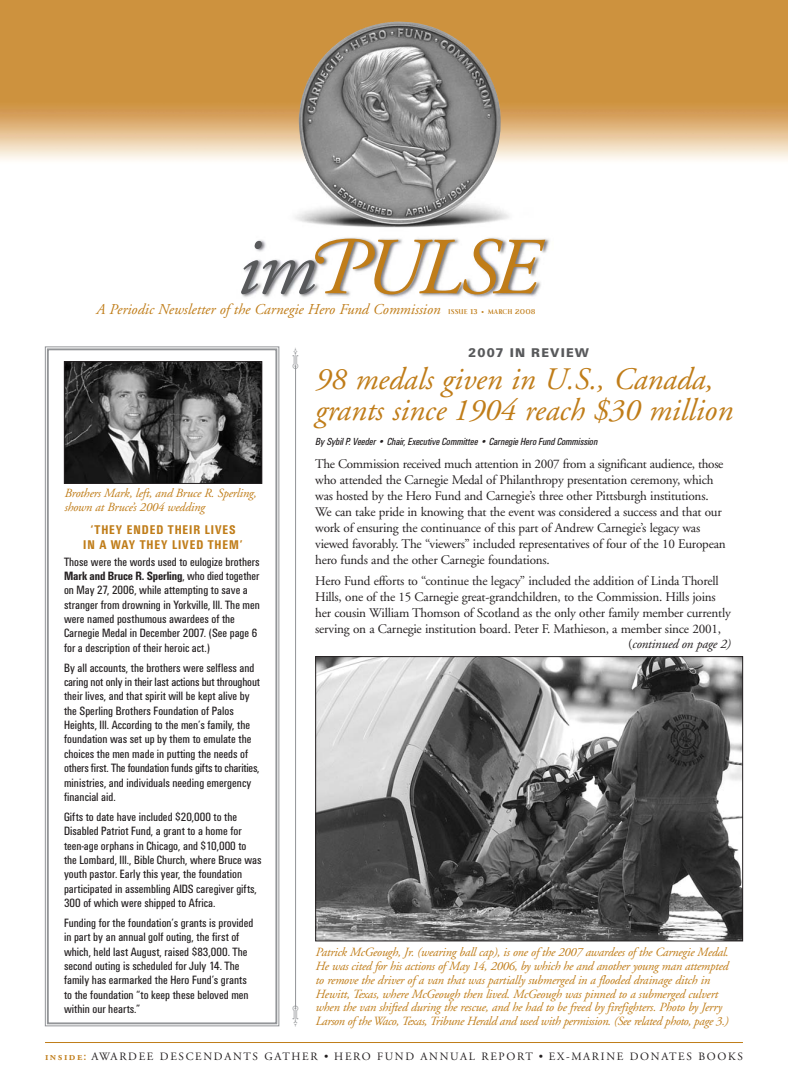
<style>
.page{position:relative;width:788px;height:1080px;background:#fff}
.page>*{position:absolute;margin:0;border:0;box-sizing:border-box;transform-origin:0 0}
.t1{font:italic 80.62px "Adobe Garamond";letter-spacing:-.04em;color:#c07d19}
.t2{font:italic 31.25px/31.2px "Adobe Garamond";color:#c07d19}
.t3{font:italic 15px "Adobe Garamond";color:#c07d19}
.t4{font:13.12px/16px "Adobe Garamond";letter-spacing:-.015em;color:#231f20}
.t5{font:700 13.12px/15px "Unitus Condensed";letter-spacing:.07em;color:#c07d19;text-align:center}
.t6{font:italic 13.12px "Adobe Garamond";letter-spacing:-.015em;color:#231f20}
.t7{font:800 13.12px "Unitus LH";letter-spacing:.09em;color:#58595b}
.t8{font:12.5px/14.4px "Unitus Condensed";color:#231f20}
.t9{font:italic 12.5px/13.8px "Adobe Garamond";letter-spacing:-.02em;color:#c07d19}
.t10{font:11.25px "Adobe Garamond";letter-spacing:.145em;color:#231f20}
.t11{font:italic 10.62px "Unitus Condensed";letter-spacing:-.01em;color:#231f20}
.t12{font:700 8.75px "Indispose Small Caps";color:#c07d19}
.s1{color:#58595b}
.s2{font-family:"Adobe Garamond Alt"}
.s3{font-weight:300;font-size:15px}
.s4{font-weight:500;font-size:11.25px}
.s5{font-weight:700}
.s6{font-style:normal}
.s7{font-family:"Adobe Garamond Exp";font-weight:600;color:#c07d19}
.s8{font-family:"Unitus Condensed";font-weight:700;color:#c07d19}
</style>
<div class="page">
<img style="left:0;top:0;width:788px;height:212px">
<img style="left:279px;top:20px;width:268px;height:72px">
<hr style="left:45px;top:1042px;width:697px;height:1px;background:#c07d19">
<img style="left:228px;top:237px;width:322px;height:116px">
<img style="left:317px;top:658px;width:423px;height:281px">
<div style="left:315px;top:656px;width:427px;height:285px;border:1px solid #231f20"></div>
<div style="left:45px;top:347px;width:234px;height:679px;border:1px solid #939598"></div>
<div style="left:47px;top:348px;width:230px;height:676px;border:2px solid #939598"></div>
<hr style="left:295px;top:366px;width:1px;height:642px;background:#939598">
<img style="left:66px;top:363px;width:194px;height:119px">
<div style="left:64px;top:361px;width:198px;height:123px;border:1px solid #231f20"></div>
<svg style="left:293px;top:347px;width:5px;height:19px"></svg>
<h1 class="t1" style="left:234px;top:235px;width:303px"><span class="s1">im</span><span class="s2">-</span>ULSE</h1>
<p class="t12" style="left:448px;top:305px;width:89px">ISSUE <span class="s3">13</span> <span class="s4">•</span> MARCH <span class="s3">2008</span></p>
<p class="t7" style="left:468px;top:349px;width:122px">2007 IN REVIEW</p>
<h2 class="t2" style="left:314px;top:366px;width:419px">98 medals given in U.S., Canada, grants since 1904 reach $30 million</h2>
<p class="t3" style="left:96px;top:303px;width:346px">A Periodic Newsletter of the Carnegie Hero Fund Commission</p>
<p class="t9" style="left:64px;top:487px;width:193px">Brothers Mark, left, and Bruce R. Sperling, shown at Bruce’s 2004 wedding</p>
<p class="t5" style="left:83px;top:523px;width:161px">‘THEY ENDED THEIR LIVES<br>IN A WAY THEY LIVED THEM’</p>
<p class="t8" style="left:64px;top:555px;width:197px">Those were the words used to eulogize brothers <span class="s5">Mark and Bruce R. Sperling</span>, who died together on May 27, 2006, while attempting to save a stranger from drowning in Yorkville, Ill. The men were named posthumous awardees of the Carnegie Medal in December 2007. (See page 6 for a description of their heroic act.)</p>
<p class="t8" style="left:64px;top:661px;width:197px">By all accounts, the brothers were selfless and caring not only in their last actions but throughout their lives, and that spirit will be kept alive by the Sperling Brothers Foundation of Palos Heights, Ill. According to the men’s family, the foundation was set up by them to emulate the choices the men made in putting the needs of others first. The foundation funds gifts to charities, ministries, and individuals needing emergency financial aid.</p>
<p class="t8" style="left:64px;top:810px;width:199px">Gifts to date have included $20,000 to the Disabled Patriot Fund, a grant to a home for teen-age orphans in Chicago, and $10,000 to the Lombard, Ill., Bible Church, where Bruce was youth pastor. Early this year, the foundation participated in assembling AIDS caregiver gifts, 300 of which were shipped to Africa.</p>
<p class="t8" style="left:64px;top:917px;width:191px">Funding for the foundation’s grants is provided in part by an annual golf outing, the first of which, held last August, raised $83,000. The second outing is scheduled for July 14. The family has earmarked the Hero Fund’s grants to the foundation “to keep these beloved men within our hearts.”</p>
<p class="t11" style="left:315px;top:438px;width:283px">By Sybil P. Veeder • Chair, Executive Committee • Carnegie Hero Fund Commission</p>
<p class="t4" style="left:315px;top:457px;width:412px">The Commission received much attention in 2007 from a significant audience, those who attended the Carnegie Medal of Philanthropy presentation ceremony, which was hosted by the Hero Fund and Carnegie’s three other Pittsburgh institutions.<br>We can take pride in knowing that the event was considered a success and that our work of ensuring the continuance of this part of Andrew Carnegie’s legacy was viewed favorably. The “viewers” included representatives of four of the 10 European hero funds and the other Carnegie foundations.</p>
<p class="t4" style="left:315px;top:574px;width:417px">Hero Fund efforts to “continue the legacy” included the addition of Linda Thorell Hills, one of the 15 Carnegie great-grandchildren, to the Commission. Hills joins her cousin William Thomson of Scotland as the only other family member currently serving on a Carnegie institution board. Peter F. Mathieson, a member since 2001,</p>
<p class="t6" style="left:628px;top:639px;width:104px"><span class="s6">(</span>continued on page 2)</p>
<p class="t9" style="left:315px;top:947px;width:414px">Patrick McGeough, Jr. (wearing ball cap), is one of the 2007 awardees of the Carnegie Medal.<br>He was cited for his actions of May 14, 2006, by which he and another young man attempted to remove the driver of a van that was partially submerged in a flooded drainage ditch in Hewitt, Texas, where McGeough then lived. McGeough was pinned to a submerged culvert when the van shifted during the rescue, and he had to be freed by firefighters. Photo by Jerry Larson of the Waco, Texas, Tribune Herald and used with permission. (See related photo, page 3.)</p>
<p class="t10" style="left:45px;top:1052px;width:699px"><span class="s7">inside</span><span class="s8">:</span> AWARDEE DESCENDANTS GATHER • HERO FUND ANNUAL REPORT • EX-MARINE DONATES BOOKS</p>
</div>
